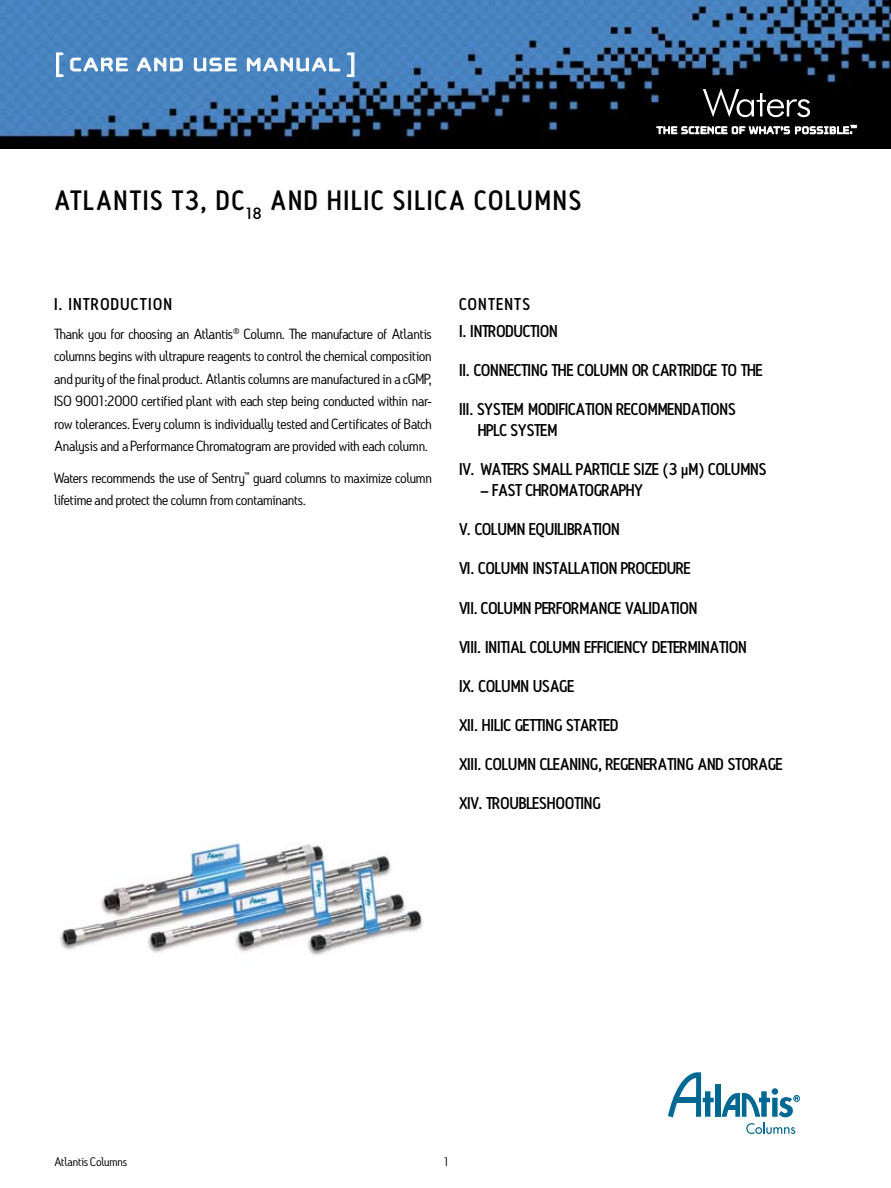
<style>
.page{position:relative;width:891px;height:1188px;background:#fff}
.page>*{position:absolute;margin:0;border:0;box-sizing:border-box;transform-origin:0 0}
.t1{font:27px "Antitled OT Medium Caps";letter-spacing:.08em;color:#000}
.t2{font:27px "Cholla Unicase";letter-spacing:.04em;color:#fff;scale:1.1 1}
.t3{font:16.5px/21px "Antitled OT Medium Caps";color:#000}
.t4{font:16.5px/27.8px "Antitled OT Medium Caps";letter-spacing:.085em;color:#000}
.t5{font:14.25px/22.5px "Antitled OT";letter-spacing:-.025em;color:#000;text-align:justify;scale:1.1 1}
.t6{font:12px "Antitled OT";letter-spacing:-.025em;color:#000;scale:1.1 1}
.t7{font:12px "Antitled OT";letter-spacing:-.025em;color:#000}
</style>
<div class="page">
<img style="left:0;top:0;width:891px;height:148px">
<svg style="left:56px;top:53px;width:7px;height:24px"></svg>
<svg style="left:70px;top:58px;width:58px;height:13px"></svg>
<svg style="left:137px;top:57px;width:46px;height:14px"></svg>
<svg style="left:194px;top:58px;width:43px;height:13px"></svg>
<svg style="left:247px;top:58px;width:93px;height:13px"></svg>
<svg style="left:347px;top:53px;width:7px;height:24px"></svg>
<svg style="left:703px;top:88px;width:107px;height:29px;background:#3a3a3a"></svg>
<svg style="left:657px;top:125px;width:199px;height:9px"></svg>
<img style="left:60px;top:842px;width:363px;height:113px">
<div style="left:715px;top:1084px;width:5px;height:33px;background:#006892"></div>
<svg style="left:668px;top:1072px;width:46px;height:45px"></svg>
<div style="left:676px;top:1097px;width:22px;height:5px;background:#006892"></div>
<svg style="left:722px;top:1088px;width:78px;height:46px"></svg>
<h1 class="t2" style="left:54px;top:51px;width:276px">[ Care and Use Manual ]</h1>
<h1 class="t1" style="left:54px;top:184px;width:528px">ATLANTIS T3, DC<sub>18</sub> AND HILIC SILICA COLUMNS</h1>
<p class="t4" style="left:54px;top:290px;width:119px">I. INTRODUCTION</p>
<p class="t5" style="left:54px;top:322px;width:345px">Thank you for choosing an Atlantis<sup>®</sup> Column. The manufacture of Atlantis columns begins with ultrapure reagents to control the chemical composition and purity of the final product. Atlantis columns are manufactured in a cGMP, ISO 9001:2000 certified plant with each step being conducted within nar&shy;row tolerances. Every column is individually tested and Certificates of Batch Analysis and a Performance Chromatogram are provided with each column.</p>
<p class="t5" style="left:54px;top:466px;width:345px">Waters recommends the use of Sentry<sup>™</sup> guard columns to maximize column lifetime and protect the column from contaminants.</p>
<p class="t4" style="left:459px;top:290px;width:72px">CONTENTS<br>I. INTRODUCT</p>
<p class="t3" style="left:536px;top:321px;width:13px">ION</p>
<p class="t3" style="left:459px;top:360px;width:24px">II. CONNECT</p>
<p class="t3" style="left:528px;top:360px;width:236px">ING THE COLUMN OR CARTRIDGE TO THE</p>
<p class="t3" style="left:478px;top:399px;width:259px;text-indent:-19px">III. SYSTEM MODIFICATION RECOMMENDATIONS<br>HPLC SYSTE</p>
<p class="t3" style="left:547px;top:420px;width:12px">M</p>
<p class="t3" style="left:459px;top:459px;width:83px">IV. WATERS SMALL</p>
<p class="t3" style="left:576px;top:459px;width:192px">PARTICLE SIZE (3 ΜM) COLUMNS</p>
<p class="t3" style="left:481px;top:480px;width:164px">– FAST CHROMATOGRAPHY</p>
<p class="t3" style="left:459px;top:519px;width:162px">V. COLUMN EQUILIBRATION</p>
<p class="t3" style="left:459px;top:558px;width:108px">VI. COLUMN INSTALLA</p>
<p class="t3" style="left:590px;top:558px;width:102px">TION PROCEDURE</p>
<p class="t3" style="left:459px;top:597px;width:240px">VII. COLUMN PERFORMANCE VALIDATION</p>
<p class="t3" style="left:459px;top:636px;width:289px">VIII. INITIAL COLUMN EFFICIENCY DETERMI NATION</p>
<p class="t3" style="left:459px;top:675px;width:116px">IX. COLUMN USAGE</p>
<p class="t3" style="left:459px;top:714px;width:161px">XII. HILIC GETTING STARTED</p>
<p class="t3" style="left:459px;top:753px;width:325px">XIII. COLUMN CLEANING, REGENERATING AND STORAGE</p>
<p class="t3" style="left:459px;top:792px;width:142px">XIV. TROUBLESHOOTING</p>
<p class="t6" style="left:54px;top:1154px;width:68px">Atlantis Columns</p>
<p class="t7" style="left:443px;top:1154px;width:8px">1</p>
</div>
